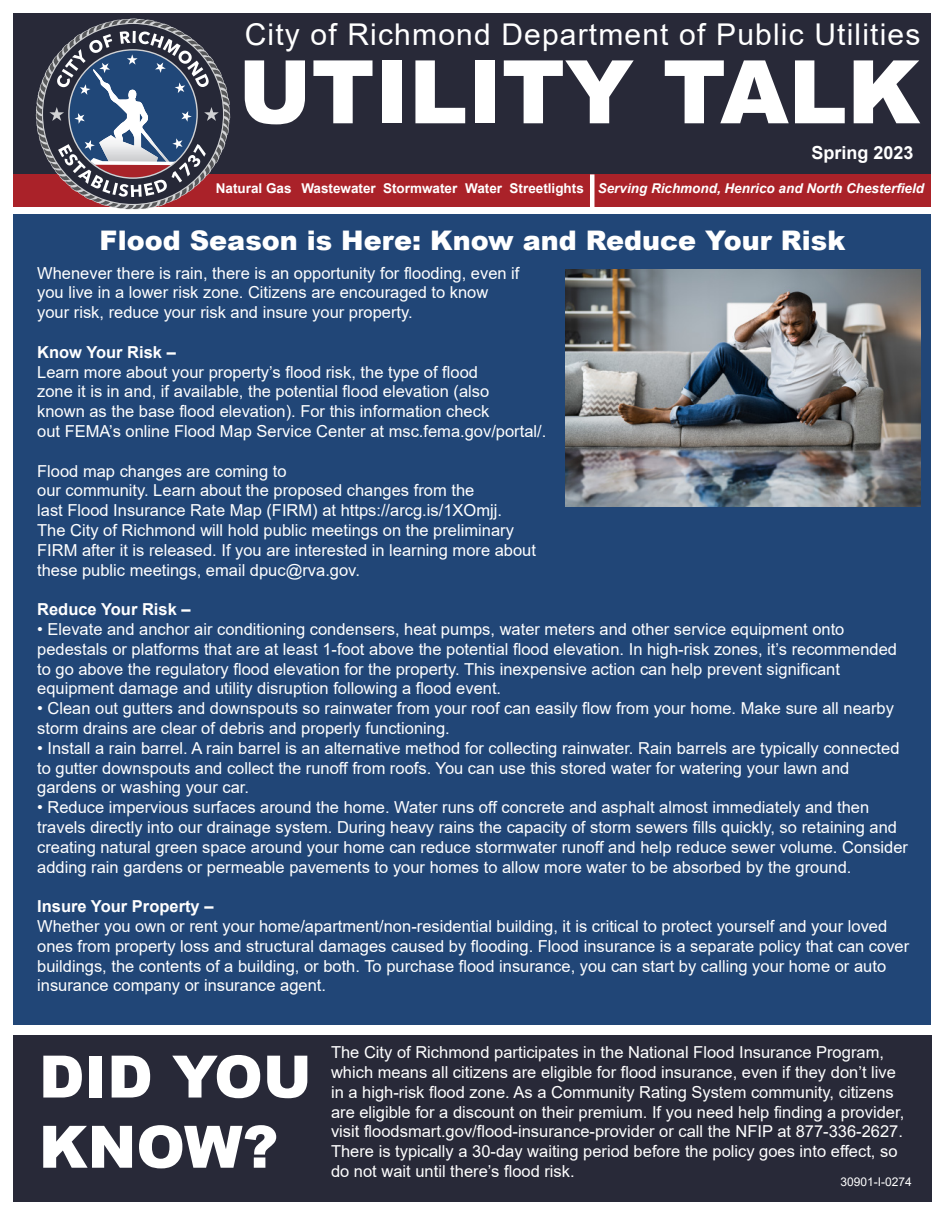
<style>
.page{position:relative;width:945px;height:1215px;background:#fff}
.page>*{position:absolute;margin:0;border:0;box-sizing:border-box;transform-origin:0 0}
.t1{font:900 87.9px "Arial";color:#fff}
.t2{font:900 58.5px/70.2px "Arial";color:#fff}
.t3{font:30px "Arial";letter-spacing:.04em;color:#fff}
.t4{font:900 27px "Arial";color:#fff}
.t5{font:700 18px "Arial";color:#fff}
.t6{font:16.5px/19.8px "Arial";color:#fff}
.t7{font:700 16.5px "Arial";color:#fff}
.t8{font:700 13.5px "Arial";color:#fff}
.t9{font:12px "Arial";color:#fff}
.s1{font-style:italic}
</style>
<div class="page">
<div style="left:13px;top:1036px;width:919px;height:166px;background:#282938"></div>
<div style="left:14px;top:174px;width:918px;height:32px;background:#aa2229"></div>
<div style="left:14px;top:14px;width:918px;height:160px;background:#282938"></div>
<div style="left:14px;top:214px;width:918px;height:811px;background:#214677"></div>
<hr style="left:590px;top:174px;width:4px;height:35px;background:#fff">
<svg style="left:36px;top:18px;width:194px;height:191px"></svg>
<img style="left:565px;top:269px;width:355px;height:237px">
<h3 class="t3" style="left:245px;top:14px;width:677px">City of Richmond Department of Public Utilities</h3>
<h1 class="t1" style="left:238px;top:28px;width:684px">UTILITY TALK</h1>
<p class="t5" style="left:811px;top:140px;width:104px">Spring 2023</p>
<p class="t8" style="left:216px;top:179px;width:710px">Natural Gas Wastewater Stormwater Water Streetlights <span class="s1">Serving Richmond, Henrico and North Chesterfield</span></p>
<h3 class="t4" style="left:100px;top:221px;width:747px">Flood Season is Here: Know and Reduce Your Risk</h3>
<p class="t6" style="left:37px;top:263px;width:484px">Whenever there is rain, there is an opportunity for flooding, even if you live in a lower risk zone. Citizens are encouraged to know your risk, reduce your risk and insure your property.</p>
<p class="t7" style="left:37px;top:340px;width:140px">Know Your Risk –</p>
<p class="t6" style="left:37px;top:362px;width:511px">Learn more about your property’s flood risk, the type of flood<br>zone it is in and, if available, the potential flood elevation (also<br>known as the base flood elevation). For this information check<br>out FEMA’s online Flood Map Service Center at msc.fema.gov/portal/.</p>
<p class="t6" style="left:37px;top:461px;width:500px">Flood map changes are coming to<br>our community. Learn about the proposed changes from the<br>last Flood Insurance Rate Map (FIRM) at https://arcg.is/1XOmjj.<br>The City of Richmond will hold public meetings on the preliminary FIRM after it is released. If you are interested in learning more about these public meetings, email dpuc@rva.gov.</p>
<p class="t7" style="left:37px;top:598px;width:155px">Reduce Your Risk –</p>
<p class="t6" style="left:37px;top:619px;width:861px">• Elevate and anchor air conditioning condensers, heat pumps, water meters and other service equipment onto pedestals or platforms that are at least 1-foot above the potential flood elevation. In high-risk zones, it’s recommended to go above the regulatory flood elevation for the property. This inexpensive action can help prevent significant equipment damage and utility disruption following a flood event.</p>
<p class="t6" style="left:37px;top:698px;width:858px">• Clean out gutters and downspouts so rainwater from your roof can easily flow from your home. Make sure all nearby storm drains are clear of debris and properly functioning.</p>
<p class="t6" style="left:37px;top:738px;width:864px">• Install a rain barrel. A rain barrel is an alternative method for collecting rainwater. Rain barrels are typically connected to gutter downspouts and collect the runoff from roofs. You can use this stored water for watering your lawn and gardens or washing your car.</p>
<p class="t6" style="left:37px;top:797px;width:872px">• Reduce impervious surfaces around the home. Water runs off concrete and asphalt almost immediately and then travels directly into our drainage system. During heavy rains the capacity of storm sewers fills quickly, so retaining and creating natural green space around your home can reduce stormwater runoff and help reduce sewer volume. Consider adding rain gardens or permeable pavements to your homes to allow more water to be absorbed by the ground.</p>
<p class="t7" style="left:37px;top:895px;width:178px">Insure Your Property –</p>
<p class="t6" style="left:37px;top:916px;width:874px">Whether you own or rent your home/apartment/non-residential building, it is critical to protect yourself and your loved ones from property loss and structural damages caused by flooding. Flood insurance is a separate policy that can cover buildings, the contents of a building, or both. To purchase flood insurance, you can start by calling your home or auto insurance company or insurance agent.</p>
<h2 class="t2" style="left:39px;top:1040px;width:274px">DID YOU<br>KNOW?</h2>
<p class="t6" style="left:331px;top:1042px;width:575px">The City of Richmond participates in the National Flood Insurance Program, which means all citizens are eligible for flood insurance, even if they don’t live in a high-risk flood zone. As a Community Rating System community, citizens are eligible for a discount on their premium. If you need help finding a provider, visit floodsmart.gov/flood-insurance-provider or call the NFIP at 877-336-2627.<br>There is typically a 30-day waiting period before the policy goes into effect, so do not wait until there’s flood risk.</p>
<p class="t9" style="left:840px;top:1174px;width:73px">30901-I-0274</p>
</div>
